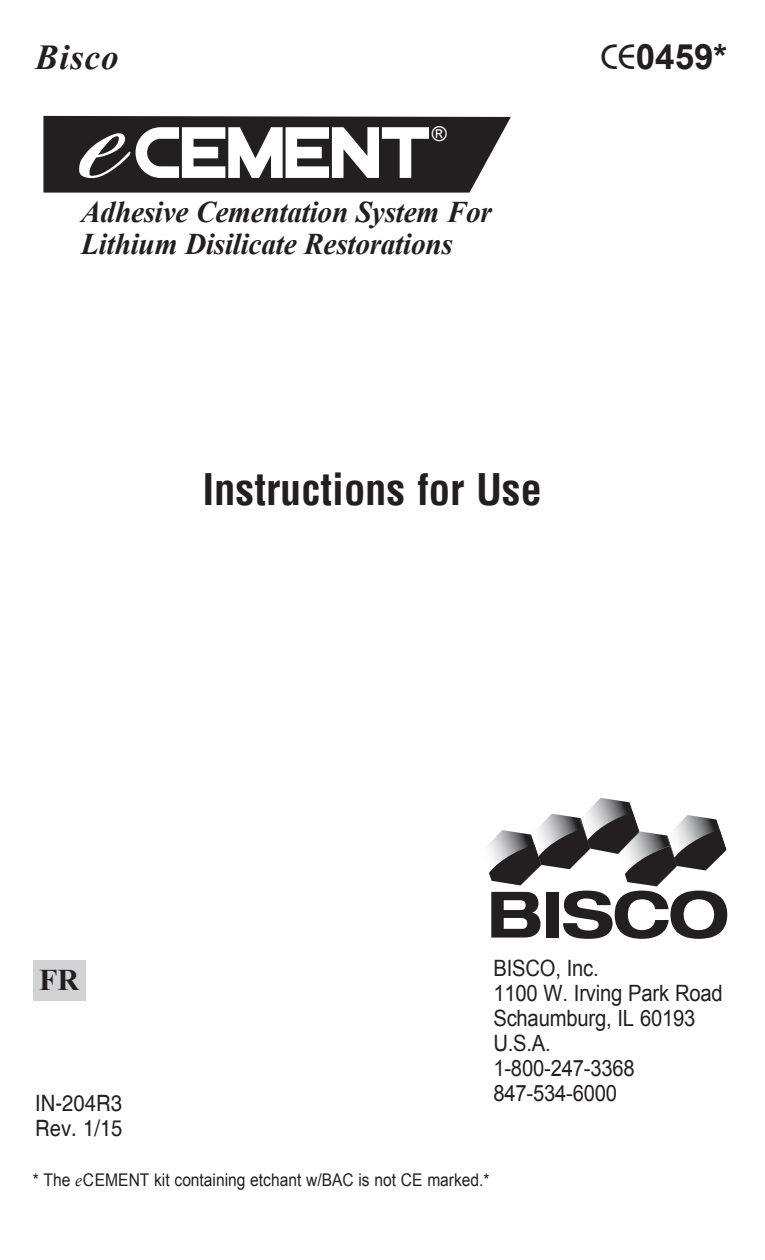
<style>
.page{position:relative;width:765px;height:1260px;background:#fff}
.page>*{position:absolute;margin:0;border:0;box-sizing:border-box;transform-origin:0 0}
.t1{font:72.5px "Viper Squadron Solid";color:#fff}
.t2{font:700 condensed 42.5px "Helvetica";color:#231f20}
.t3{font:700 35px "Arial";color:#231f20}
.t4{font:italic 700 35px "Times New Roman";letter-spacing:.025em;color:#231f20}
.t5{font:italic 700 30px/32.5px "Times New Roman";letter-spacing:-.01em;color:#231f20}
.t6{font:700 30px "Times New Roman";color:#231f20}
.t7{font:22.5px/25px "Arial";letter-spacing:-.01em;color:#231f20;scale:.9 1}
.footnote{font:22.5px "Helvetica";color:#231f20;scale:.9 1}
.t8{font:20.5px "Arial";color:#fff}
.body_no_indent{font:17.5px "Arial";color:#231f20;scale:.89 1}
.s1{font-family:"Bix Antique Script Hmk";font-weight:700;font-size:100.5px}
.s2{font-family:"Bauhaus IT Cby BT";font-weight:500}
.s3{font-family:"Times New Roman";font-style:italic}
</style>
<div class="page">
<img style="left:587px;top:798px;width:46px;height:14px">
<svg style="left:489px;top:812px;width:238px;height:127px"></svg>
<svg style="left:43px;top:116px;width:468px;height:77px;background:#2f2b2c"></svg>
<div style="left:33px;top:960px;width:52px;height:40px;background:#d1d2d4"></div>
<p class="t4" style="left:35px;top:33px;width:85px">Bisco</p>
<p class="t1" style="left:84px;top:120px;width:349px"><span class="s1">e</span>CEMENT</p>
<p class="t8" style="left:432px;top:120px;width:17px">®</p>
<p class="t5" style="left:81px;top:195px;width:412px">Adhesive Cementation System For<br>Lithium Disilicate Restorations</p>
<p class="t3" style="left:601px;top:33px;width:128px"><span class="s2">CE</span>0459*</p>
<p class="t2" style="left:202px;top:461px;width:341px">Instructions for Use</p>
<p class="t6" style="left:39px;top:960px;width:41px">FR</p>
<p class="footnote" style="left:35px;top:1090px;width:98px">IN-204R3</p>
<p class="footnote" style="left:35px;top:1115px;width:98px">Rev. 1/15</p>
<p class="t7" style="left:493px;top:956px;width:119px">BISCO, Inc.</p>
<p class="t7" style="left:493px;top:981px;width:256px">1100 W. Irving Park Road</p>
<p class="t7" style="left:493px;top:1006px;width:226px">Schaumburg, IL 60193</p>
<p class="t7" style="left:493px;top:1031px;width:65px">U.S.A.</p>
<p class="t7" style="left:493px;top:1056px;width:159px">1-800-247-3368<br>847-534-6000</p>
<p class="body_no_indent" style="left:33px;top:1168px;width:515px">* The <span class="s3">e</span>CEMENT kit containing etchant w/BAC is not CE marked.*</p>
</div>
